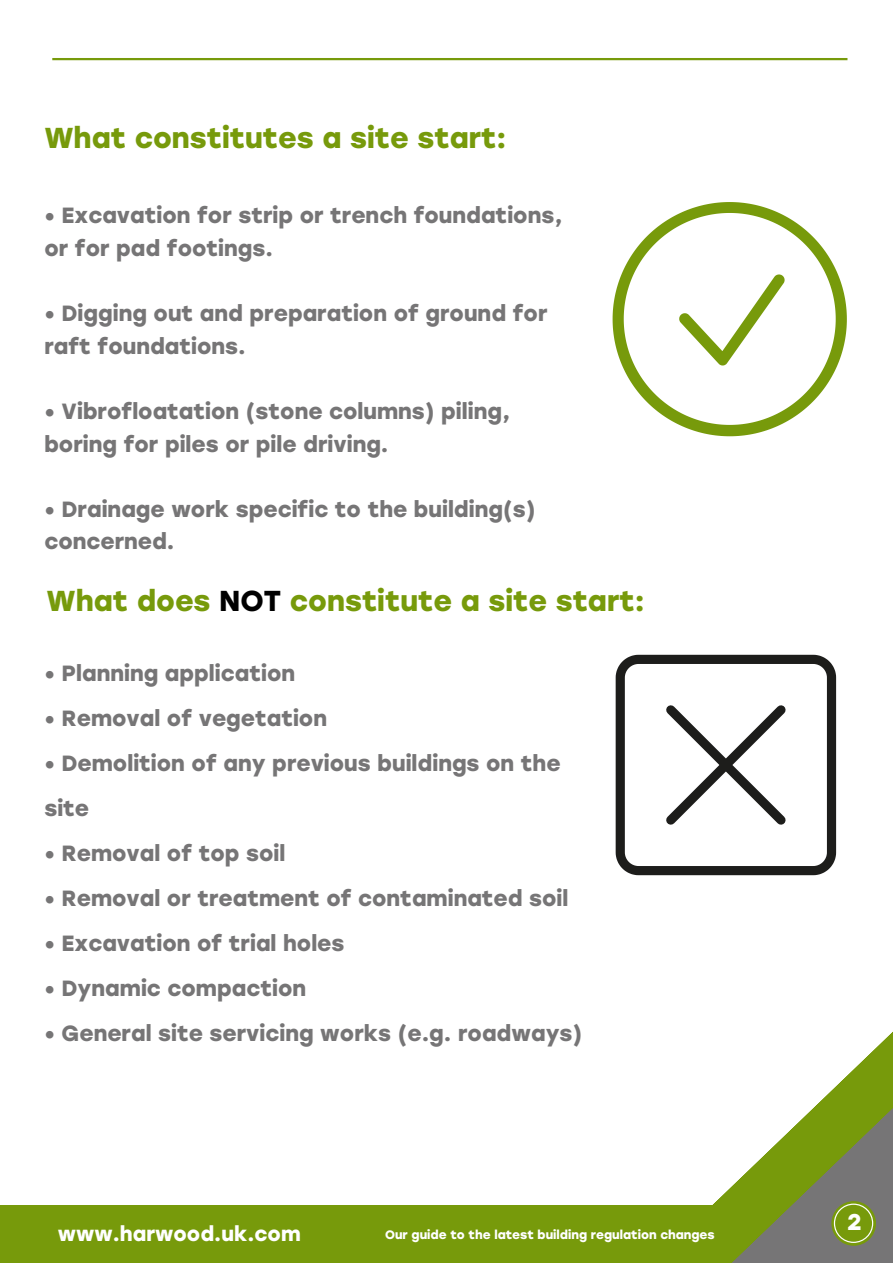
<style>
.page{position:relative;width:893px;height:1264px;background:#fff}
.page>*{position:absolute;margin:0;border:0;box-sizing:border-box;transform-origin:0 0}
.t1{font:700 28.8px "Stolzl";color:#779a0b}
.t2{font:700 22.8px "Stolzl";color:#fff}
.t3{font:700 22.05px/32.5px "Stolzl";color:#767576}
.t4{font:700 20.55px "Stolzl";color:#fff}
.t5{font:700 12.3px "Stolzl";color:#fff}
.s1{color:#000}
</style>
<div class="page">
<div style="left:0;top:1204px;width:743px;height:58px;background:#779a0b"></div>
<svg style="left:667px;top:1032px;width:225px;height:230px"></svg>
<svg style="left:831px;top:1201px;width:45px;height:44px"></svg>
<svg style="left:833px;top:1203px;width:40px;height:39px"></svg>
<svg style="left:615px;top:654px;width:221px;height:221px"></svg>
<svg style="left:657px;top:697px;width:136px;height:136px"></svg>
<hr style="left:52px;top:58px;width:795px;height:2px;background:#779a0b">
<svg style="left:612px;top:202px;width:234px;height:234px"></svg>
<h1 class="t1" style="left:44px;top:120px;width:463px">What constitutes a site start:</h1>
<p class="t3" style="left:44px;top:199px;width:519px">• Excavation for strip or trench foundations, or for pad footings.</p>
<p class="t3" style="left:44px;top:297px;width:504px">• Digging out and preparation of ground for raft foundations.</p>
<p class="t3" style="left:44px;top:395px;width:467px">• Vibrofloatation (stone columns) piling, boring for piles or pile driving.</p>
<p class="t3" style="left:44px;top:493px;width:492px">• Drainage work specific to the building(s) concerned.</p>
<h1 class="t1" style="left:46px;top:584px;width:599px">What does <span class="s1">NOT</span> constitute a site start:</h1>
<p class="t3" style="left:44px;top:657px;width:252px">• Planning application</p>
<p class="t3" style="left:44px;top:702px;width:284px">• Removal of vegetation</p>
<p class="t3" style="left:44px;top:740px;width:517px;line-height:45px">• Demolition of any previous buildings on the site</p>
<p class="t3" style="left:44px;top:837px;width:242px">• Removal of top soil</p>
<p class="t3" style="left:44px;top:881px;width:525px">• Removal or treatment of contaminated soil</p>
<p class="t3" style="left:44px;top:926px;width:301px">• Excavation of trial holes</p>
<p class="t3" style="left:44px;top:971px;width:263px">• Dynamic compaction</p>
<p class="t3" style="left:44px;top:1016px;width:539px">• General site servicing works (e.g. roadways)</p>
<p class="t4" style="left:58px;top:1221px;width:244px">www.harwood.uk.com</p>
<p class="t5" style="left:385px;top:1227px;width:331px">Our guide to the latest building regulation changes</p>
<p class="t2" style="left:847px;top:1207px;width:15px">2</p>
</div>
